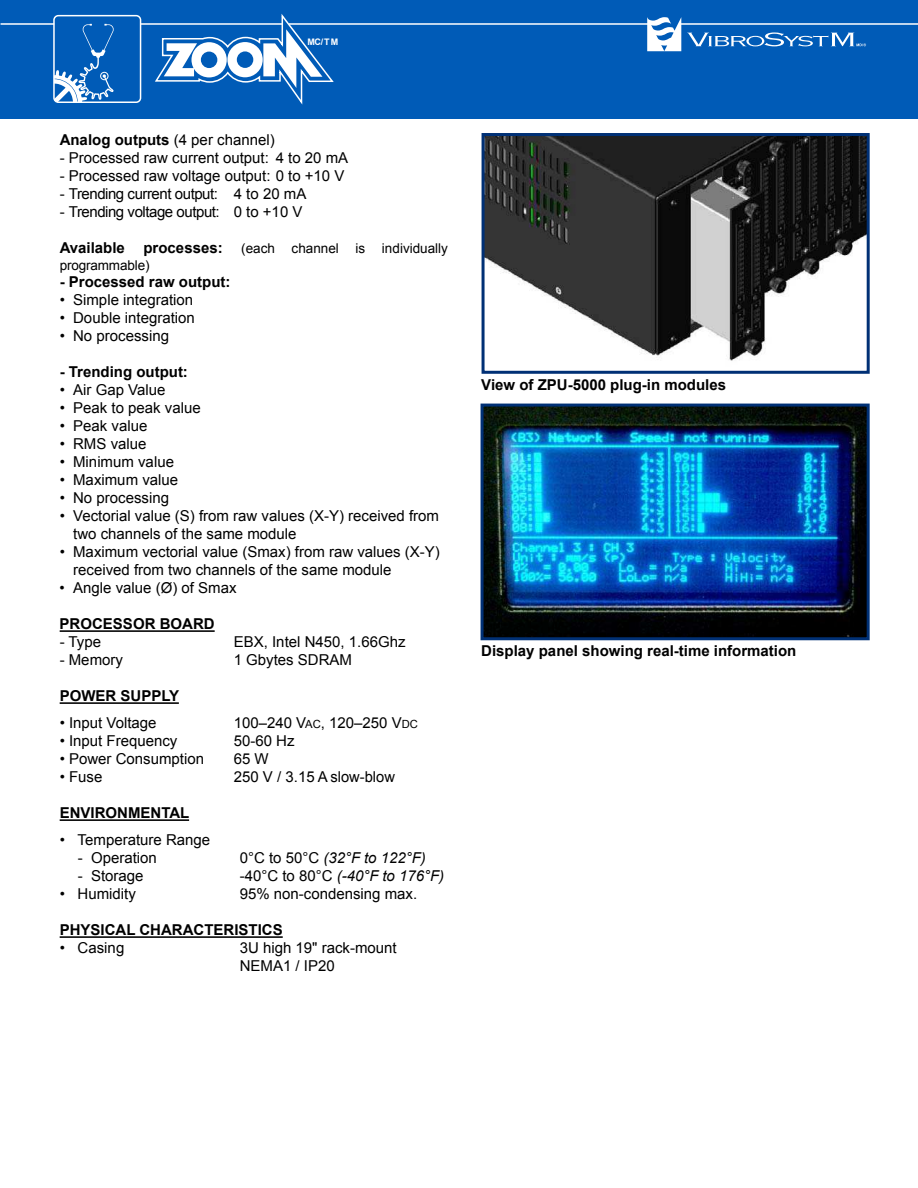
<style>
.page{position:relative;width:918px;height:1188px;background:#fff}
.page>*{position:absolute;margin:0;border:0;box-sizing:border-box;transform-origin:0 0}
.t1{font:15px/18px "Arial";color:#000;text-align:justify}
.t2{font:700 15px "Arial";color:#000}
.t3{font:15px "Arial";letter-spacing:-.03em;color:#000}
.t4{font:italic 15px "Arial";color:#000}
.t5{font:13.5px/17px "Arial";color:#000}
.t6{font:700 9px "Arial";color:#fff}
.s1{font-weight:400}
.s2{font-weight:700;font-size:15px}
.s3{font-size:11.25px}
.s4{font-style:normal}
</style>
<div class="page">
<div style="left:0;top:0;width:918px;height:118px;background:#005bb7"></div>
<hr style="left:680px;top:23px;width:238px;height:2px;background:#fff">
<hr style="left:289px;top:23px;width:360px;height:2px;background:#fff">
<hr style="left:1px;top:23px;width:53px;height:2px;background:#fff">
<hr style="left:141px;top:23px;width:141px;height:2px;background:#fff">
<svg style="left:647px;top:17px;width:34px;height:34px"></svg>
<svg style="left:687px;top:32px;width:179px;height:14px"></svg>
<svg style="left:153px;top:14px;width:182px;height:91px"></svg>
<div style="left:53px;top:15px;width:88px;height:88px;border:2px solid #fff;border-radius:4px"></div>
<svg style="left:54px;top:24px;width:60px;height:78px"></svg>
<hr style="left:60px;top:630px;width:155px;height:2px;background:#000">
<hr style="left:60px;top:702px;width:119px;height:2px;background:#000">
<hr style="left:60px;top:819px;width:129px;height:2px;background:#000">
<hr style="left:60px;top:936px;width:223px;height:2px;background:#000">
<img style="left:486px;top:137px;width:380px;height:224px">
<div style="left:482px;top:133px;width:388px;height:241px;border:3px solid #003075"></div>
<img style="left:485px;top:408px;width:381px;height:228px">
<div style="left:481px;top:404px;width:389px;height:236px;border:3px solid #003075"></div>
<p class="t6" style="left:307px;top:38px;width:32px">MC/TM</p>
<p class="t2" style="left:60px;top:134px;width:217px">Analog outputs <span class="s1">(4 per channel)</span></p>
<p class="t1" style="left:60px;top:150px;width:290px">- Processed raw current output: 4 to 20 mA</p>
<p class="t1" style="left:60px;top:168px;width:286px">- Processed raw voltage output: 0 to +10 V</p>
<p class="t3" style="left:60px;top:188px;width:248px">- Trending current output: 4 to 20 mA</p>
<p class="t3" style="left:60px;top:206px;width:244px">- Trending voltage output: 0 to +10 V</p>
<p class="t5" style="left:60px;top:241px;width:390px"><span class="s2">Available processes:</span> (each channel is individually programmable)</p>
<p class="t2" style="left:60px;top:276px;width:172px">- Processed raw output:</p>
<p class="t1" style="left:60px;top:292px;width:137px">ï Simple integration ï Double integration ï No processing</p>
<p class="t2" style="left:60px;top:366px;width:130px">- Trending output:</p>
<p class="t1" style="left:60px;top:382px;width:107px">ï Air Gap Value</p>
<p class="t1" style="left:60px;top:400px;width:143px">ï Peak to peak value</p>
<p class="t1" style="left:60px;top:418px;width:89px">ï Peak value</p>
<p class="t1" style="left:60px;top:436px;width:88px">ï RMS value</p>
<p class="t1" style="left:60px;top:454px;width:116px">ï Minimum value</p>
<p class="t1" style="left:60px;top:472px;width:120px">ï Maximum value</p>
<p class="t1" style="left:60px;top:490px;width:111px">ï No processing</p>
<p class="t1" style="left:60px;top:508px;width:381px">ï Vectorial value (S) from raw values (X-Y) received from</p>
<p class="t1" style="left:73px;top:526px;width:225px">two channels of the same module</p>
<p class="t1" style="left:60px;top:544px;width:382px">ï Maximum vectorial value (Smax) from raw values (X-Y)</p>
<p class="t1" style="left:73px;top:562px;width:320px">received from two channels of the same module</p>
<p class="t1" style="left:60px;top:580px;width:178px">ï Angle value (Ø) of Smax</p>
<p class="t2" style="left:60px;top:618px;width:157px">PROCESSOR BOARD</p>
<p class="t1" style="left:60px;top:634px;width:43px">- Type</p>
<p class="t1" style="left:234px;top:634px;width:173px">EBX, Intel N450, 1.66Ghz</p>
<p class="t1" style="left:60px;top:652px;width:65px">- Memory</p>
<p class="t1" style="left:234px;top:652px;width:120px">1 Gbytes SDRAM</p>
<p class="t2" style="left:60px;top:690px;width:121px">POWER SUPPLY</p>
<p class="t1" style="left:60px;top:715px;width:98px">ï Input Voltage</p>
<p class="t1" style="left:234px;top:715px;width:186px">100–240 V<span class="s3">AC</span>, 120–250 V<span class="s3">DC</span></p>
<p class="t1" style="left:60px;top:733px;width:119px">ï Input Frequency</p>
<p class="t1" style="left:234px;top:733px;width:62px">50-60 Hz</p>
<p class="t1" style="left:60px;top:751px;width:146px">ï Power Consumption</p>
<p class="t1" style="left:234px;top:751px;width:37px">65 W</p>
<p class="t1" style="left:60px;top:769px;width:44px">ï Fuse</p>
<p class="t1" style="left:234px;top:769px;width:163px">250 V / 3.15 A slow-blow</p>
<p class="t2" style="left:60px;top:807px;width:131px">ENVIRONMENTAL</p>
<p class="t1" style="left:60px;top:832px;width:152px">ï Temperature Range</p>
<p class="t1" style="left:78px;top:850px;width:81px">- Operation</p>
<p class="t4" style="left:240px;top:852px;width:188px"><span class="s4">0°C to 50°C</span> (32°F to 122°F)</p>
<p class="t1" style="left:78px;top:868px;width:67px">- Storage</p>
<p class="t4" style="left:240px;top:870px;width:206px"><span class="s4">-40°C to 80°C</span> (-40°F to 176°F)</p>
<p class="t1" style="left:60px;top:886px;width:78px">ï Humidity</p>
<p class="t1" style="left:240px;top:886px;width:179px">95% non-condensing max.</p>
<p class="t2" style="left:60px;top:924px;width:225px">PHYSICAL CHARACTERISTICS</p>
<p class="t1" style="left:60px;top:940px;width:66px">ï Casing</p>
<p class="t1" style="left:240px;top:940px;width:159px">3U high 19" rack-mount<br>NEMA1 / IP20</p>
<p class="t2" style="left:481px;top:379px;width:246px">View of ZPU-5000 plug-in modules</p>
<p class="t2" style="left:481px;top:645px;width:317px">Display panel showing real-time information</p>
</div>
